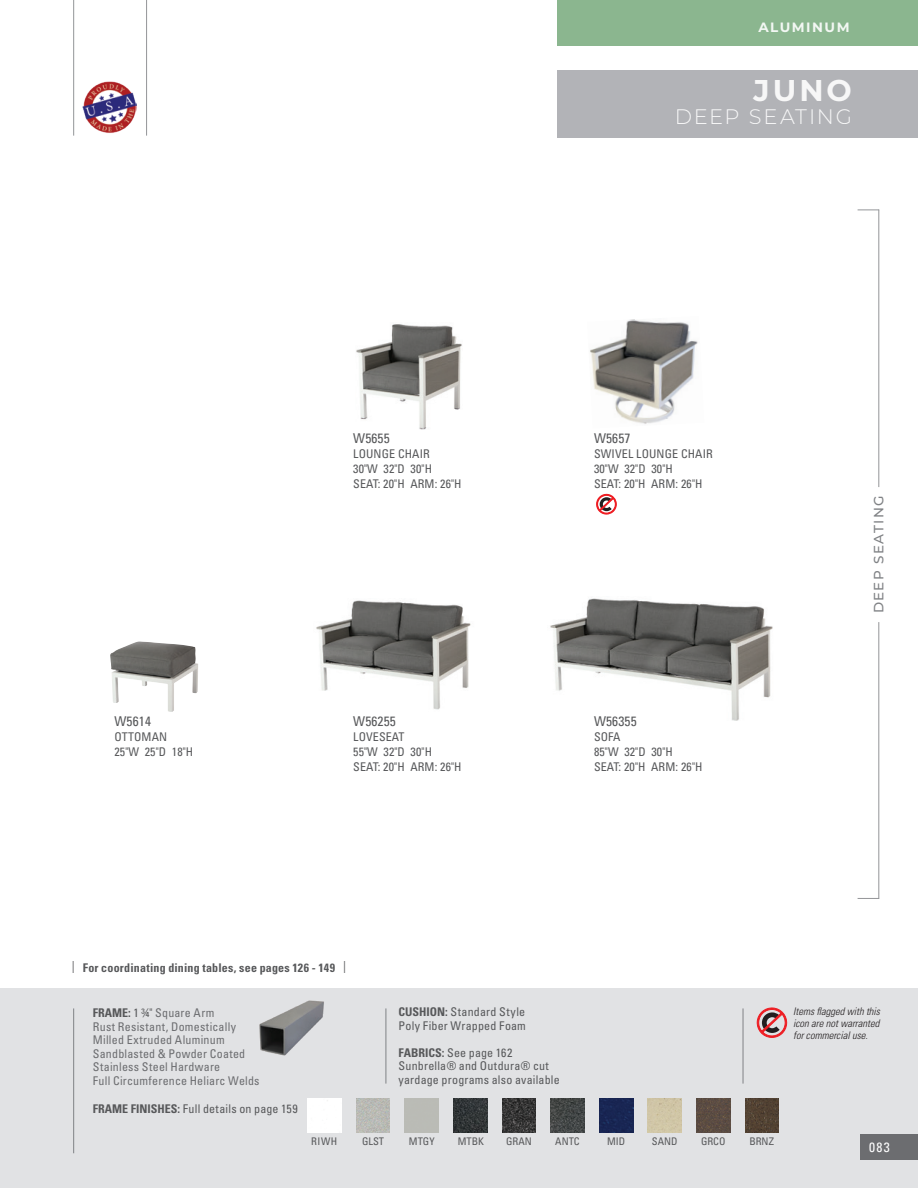
<style>
.page{position:relative;width:918px;height:1188px;background:#fff}
.page>*{position:absolute;margin:0;border:0;box-sizing:border-box;transform-origin:0 0}
.t1{font:700 30px "Montserrat";color:#fff}
.t2{font:300 21px "Montserrat";letter-spacing:.085em;color:#fff}
.t3{font:condensed 13.5px "Univers LT Std";letter-spacing:.01em;color:#57585a}
.t4{font:500 13.5px "Montserrat";letter-spacing:.105em;color:#808285}
.t5{font:500 13.5px "Montserrat";letter-spacing:.06em;color:#808285}
.t6{font:700 13.5px "Montserrat";letter-spacing:.115em;color:#fff}
.t7{font:condensed 13.5px "Univers LT Std";color:#fff}
.t8{font:condensed 12px/15px "Univers LT Std";letter-spacing:.01em;color:#57585a}
.t9{font:condensed 12px/13.5px "Univers LT Std";letter-spacing:.02em;color:#6c6d70}
.t10{font:700 condensed 12px "Univers LT Std";letter-spacing:.015em;color:#57585a}
.t11{font:italic 300 condensed 10.5px/12px "Univers LT Std";color:#231f20;text-align:justify}
.t12{font:condensed 10.5px "Univers LT Std";color:#57585a}
.s1{font-weight:400}
.s2{font-weight:700;color:#57585a}
.s3{color:#57585a}
.s4{font-weight:700}
</style>
<div class="page">
<div style="left:0;top:988px;width:918px;height:200px;background:#e1e2e4"></div>
<hr style="left:73px;top:1008px;width:1px;height:145px;background:#808285">
<img style="left:82px;top:81px;width:54px;height:52px">
<hr style="left:73px;top:0;width:1px;height:136px;background:#939598">
<hr style="left:146px;top:0;width:1px;height:136px;background:#939598">
<div style="left:557px;top:70px;width:361px;height:67px;background:#b2b3b7"></div>
<div style="left:557px;top:0;width:361px;height:46px;background:#8bb68f"></div>
<img style="left:316px;top:600px;width:155px;height:110px">
<img style="left:550px;top:598px;width:223px;height:122px">
<img style="left:356px;top:324px;width:106px;height:105px">
<img style="left:590px;top:319px;width:108px;height:105px">
<svg style="left:596px;top:494px;width:21px;height:21px"></svg>
<svg style="left:858px;top:898px;width:20px;height:1px"></svg>
<hr style="left:878px;top:622px;width:1px;height:277px;background:#939598">
<svg style="left:858px;top:210px;width:20px;height:1px"></svg>
<hr style="left:878px;top:210px;width:1px;height:277px;background:#939598">
<img style="left:110px;top:642px;width:88px;height:70px">
<svg style="left:756px;top:1007px;width:32px;height:31px"></svg>
<img style="left:259px;top:1000px;width:65px;height:56px">
<img style="left:308px;top:1099px;width:33px;height:33px">
<img style="left:356px;top:1099px;width:34px;height:33px">
<img style="left:454px;top:1099px;width:33px;height:33px">
<img style="left:502px;top:1099px;width:34px;height:33px">
<img style="left:551px;top:1099px;width:33px;height:33px">
<img style="left:599px;top:1099px;width:34px;height:33px">
<img style="left:648px;top:1099px;width:34px;height:33px">
<img style="left:697px;top:1099px;width:33px;height:33px">
<img style="left:745px;top:1099px;width:34px;height:33px">
<hr style="left:386px;top:1008px;width:1px;height:76px;background:#808285">
<hr style="left:743px;top:1008px;width:1px;height:76px;background:#808285">
<div style="left:860px;top:1134px;width:58px;height:26px;background:#6c6d70"></div>
<p class="t6" style="left:758px;top:18px;width:93px">ALUMINUM</p>
<h1 class="t1" style="left:754px;top:69px;width:100px">JUNO</h1>
<h2 class="t2" style="left:674px;top:102px;width:179px">DEEP SEATING</h2>
<p class="t3" style="left:353px;top:429px;width:38px">W5655</p>
<p class="t8" style="left:353px;top:446px;width:110px">LOUNGE CHAIR<br>30"W 32"D 30"H<br>SEAT: 20"H ARM: 26"H</p>
<p class="t3" style="left:594px;top:430px;width:38px">W5657</p>
<p class="t8" style="left:594px;top:446px;width:120px">SWIVEL LOUNGE CHAIR<br>30"W 32"D 30"H<br>SEAT: 20"H ARM: 26"H</p>
<p class="t3" style="left:114px;top:712px;width:38px">W5614</p>
<p class="t8" style="left:114px;top:729px;width:80px">OTTOMAN<br>25"W 25"D 18"H</p>
<p class="t3" style="left:353px;top:712px;width:44px">W56255</p>
<p class="t8" style="left:353px;top:729px;width:110px">LOVESEAT<br>55"W 32"D 30"H<br>SEAT: 20"H ARM: 26"H</p>
<p class="t3" style="left:594px;top:712px;width:44px">W56355</p>
<p class="t8" style="left:594px;top:729px;width:110px">SOFA<br>85"W 32"D 30"H<br>SEAT: 20"H ARM: 26"H</p>
<p class="t10" style="left:72px;top:960px;width:276px"><span class="s1">|</span> For coordinating dining tables, see pages 126 - 149 <span class="s1">|</span></p>
<p class="t9" style="left:93px;top:1006px;width:168px"><span class="s2">FRAME:</span> <span class="s3">1 3/4"</span> Square Arm<br>Rust Resistant, Domestically<br>Milled Extruded Aluminum<br>Sandblasted &amp; Powder Coated<br>Stainless Steel Hardware<br>Full Circumference Heliarc Welds</p>
<p class="t8" style="left:93px;top:1101px;width:207px"><span class="s4">FRAME FINISHES:</span> Full details on page 159</p>
<p class="t8" style="left:399px;top:1005px;width:129px;line-height:13.5px"><span class="s4">CUSHION:</span> Standard Style<br>Poly Fiber Wrapped Foam</p>
<p class="t8" style="left:399px;top:1046px;width:163px;line-height:13.5px"><span class="s4">FABRICS:</span> See page 162<br>Sunbrella® and Outdura® cut yardage programs also available</p>
<p class="t4" style="left:869px;top:613px;width:120px;rotate:-90deg">DEEP SEATING</p>
<p class="t5" style="left:869px;top:591px;width:79px;rotate:-90deg">LOVESEAT</p>
<p class="t11" style="left:793px;top:1006px;width:88px">Items flagged with this icon are not warranted for commercial use.</p>
<p class="t12" style="left:311px;top:1135px;width:28px">RIWH</p>
<p class="t12" style="left:362px;top:1135px;width:24px">GLST</p>
<p class="t12" style="left:409px;top:1135px;width:27px">MTGY</p>
<p class="t12" style="left:458px;top:1135px;width:28px">MTBK</p>
<p class="t12" style="left:506px;top:1135px;width:27px">GRAN</p>
<p class="t12" style="left:555px;top:1135px;width:26px">ANTC</p>
<p class="t12" style="left:607px;top:1135px;width:20px">MID</p>
<p class="t12" style="left:652px;top:1135px;width:27px">SAND</p>
<p class="t12" style="left:701px;top:1135px;width:26px">GRCO</p>
<p class="t12" style="left:749px;top:1135px;width:26px">BRNZ</p>
<p class="t7" style="left:869px;top:1139px;width:22px">083</p>
</div>
